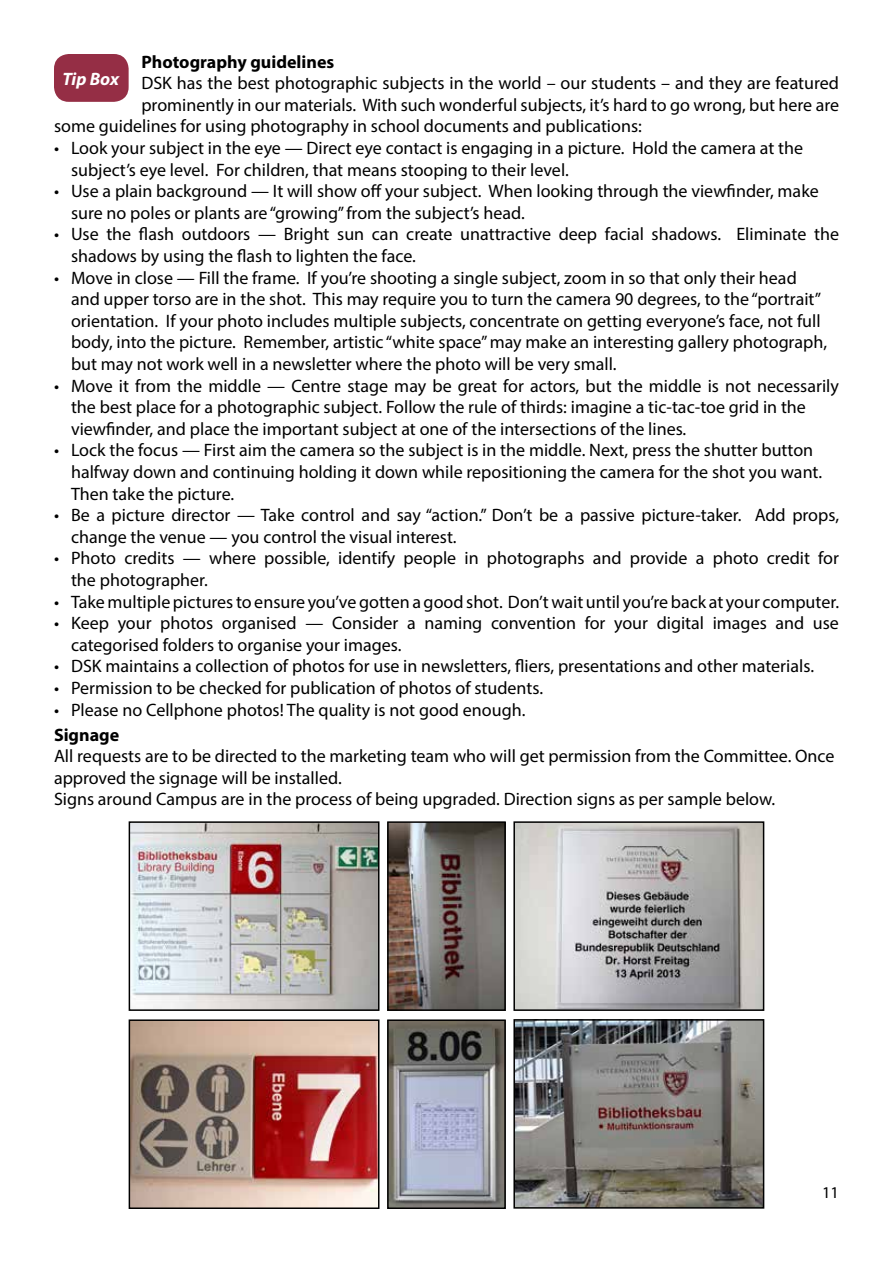
<style>
.page{position:relative;width:893px;height:1263px;background:#fff}
.page>*{position:absolute;margin:0;border:0;box-sizing:border-box;transform-origin:0 0}
.t1{font:18px/21.6px "Myriad Pro";color:#000}
.t2{font:700 18px "Myriad Pro";color:#000}
.t3{font:italic 700 18px "Myriad Pro";letter-spacing:-.005em;color:#fff}
.t4{font:16.5px "Myriad Pro";color:#000}
</style>
<div class="page">
<div style="left:54px;top:54px;width:75px;height:48px;background:#952e45;border-radius:15px"></div>
<img style="left:132px;top:824px;width:244px;height:184px">
<div style="left:129px;top:821px;width:250px;height:190px;border:2px solid #000"></div>
<img style="left:390px;top:824px;width:113px;height:184px">
<div style="left:387px;top:821px;width:119px;height:190px;border:2px solid #000"></div>
<img style="left:132px;top:1022px;width:244px;height:184px">
<div style="left:129px;top:1019px;width:250px;height:190px;border:2px solid #000"></div>
<img style="left:390px;top:1022px;width:113px;height:184px">
<div style="left:387px;top:1019px;width:119px;height:190px;border:2px solid #000"></div>
<img style="left:516px;top:824px;width:245px;height:184px">
<div style="left:513px;top:821px;width:251px;height:190px;border:2px solid #000"></div>
<img style="left:516px;top:1022px;width:245px;height:183px">
<div style="left:513px;top:1019px;width:251px;height:189px;border:2px solid #000"></div>
<p class="t2" style="left:141px;top:50px;width:194px">Photography guidelines</p>
<p class="t1" style="left:141px;top:72px;width:699px">DSK has the best photographic subjects in the world – our students – and they are featured</p>
<p class="t1" style="left:141px;top:94px;width:699px">prominently in our materials. With such wonderful subjects, it’s hard to go wrong, but here are</p>
<p class="t1" style="left:54px;top:115px;width:589px">some guidelines for using photography in school documents and publications:</p>
<p class="t1" style="left:71px;top:137px;width:734px;text-indent:-17px">• Look your subject in the eye — Direct eye contact is engaging in a picture. Hold the camera at the subject’s eye level. For children, that means stooping to their level.</p>
<p class="t1" style="left:71px;top:180px;width:749px;text-indent:-17px">• Use a plain background — It will show off your subject. When looking through the viewfinder, make sure no poles or plants are “growing” from the subject’s head.</p>
<p class="t1" style="left:71px;top:223px;width:769px;text-indent:-17px">• Use the flash outdoors — Bright sun can create unattractive deep facial shadows. Eliminate the shadows by using the flash to lighten the face.</p>
<p class="t1" style="left:71px;top:266px;width:758px;text-indent:-17px">• Move in close — Fill the frame. If you’re shooting a single subject, zoom in so that only their head and upper torso are in the shot. This may require you to turn the camera 90 degrees, to the “portrait” orientation. If your photo includes multiple subjects, concentrate on getting everyone’s face, not full body, into the picture. Remember, artistic “white space” may make an interesting gallery photograph, but may not work well in a newsletter where the photo will be very small.</p>
<p class="t1" style="left:71px;top:374px;width:769px;text-indent:-17px">• Move it from the middle — Centre stage may be great for actors, but the middle is not necessarily the best place for a photographic subject. Follow the rule of thirds: imagine a tic-tac-toe grid in the viewfinder, and place the important subject at one of the intersections of the lines.</p>
<p class="t1" style="left:71px;top:439px;width:753px;text-indent:-17px">• Lock the focus — First aim the camera so the subject is in the middle. Next, press the shutter button halfway down and continuing holding it down while repositioning the camera for the shot you want.<br>Then take the picture.</p>
<p class="t1" style="left:71px;top:504px;width:769px;text-indent:-17px">• Be a picture director — Take control and say “action.” Don’t be a passive picture-taker. Add props, change the venue — you control the visual interest.</p>
<p class="t1" style="left:71px;top:547px;width:769px;text-indent:-17px">• Photo credits — where possible, identify people in photographs and provide a photo credit for the photographer.</p>
<p class="t1" style="left:54px;top:590px;width:787px">• Take multiple pictures to ensure you’ve gotten a good shot. Don’t wait until you’re back at your computer.</p>
<p class="t1" style="left:71px;top:612px;width:769px;text-indent:-17px">• Keep your photos organised — Consider a naming convention for your digital images and use categorised folders to organise your images.</p>
<p class="t1" style="left:54px;top:655px;width:762px">• DSK maintains a collection of photos for use in newsletters, fliers, presentations and other materials.</p>
<p class="t1" style="left:54px;top:677px;width:491px">• Permission to be checked for publication of photos of students.</p>
<p class="t1" style="left:54px;top:698px;width:473px">• Please no Cellphone photos! The quality is not good enough.</p>
<p class="t3" style="left:62px;top:67px;width:58px">Tip Box</p>
<p class="t2" style="left:54px;top:723px;width:67px">Signage</p>
<p class="t1" style="left:54px;top:745px;width:782px">All requests are to be directed to the marketing team who will get permission from the Committee. Once approved the signage will be installed.<br>Signs around Campus are in the process of being upgraded. Direction signs as per sample below.</p>
<p class="t4" style="left:822px;top:1182px;width:18px">11</p>
</div>
